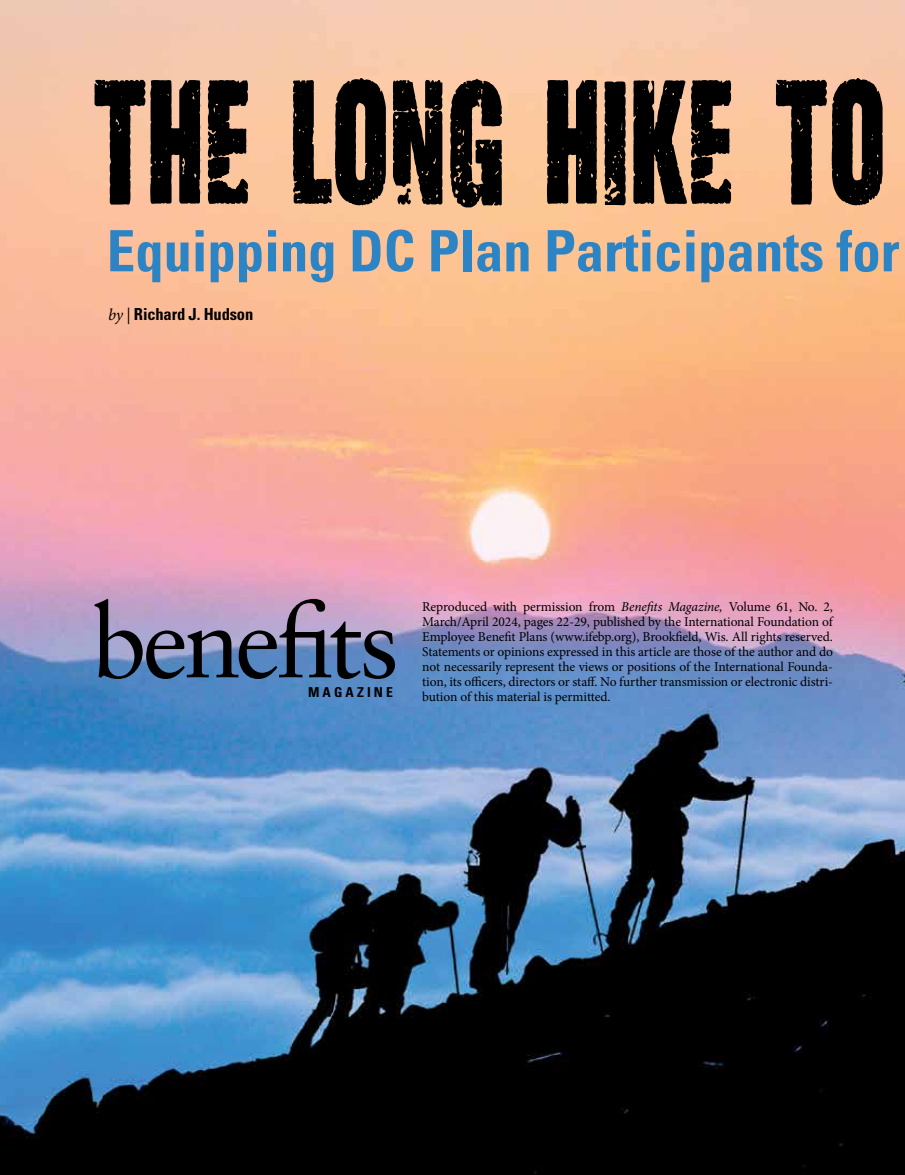
<style>
.page{position:relative;width:905px;height:1175px;background:#fff}
.page>*{position:absolute;margin:0;border:0;box-sizing:border-box;transform-origin:0 0}
.t1{font:147px "Ciudad Podrida";letter-spacing:.01em;color:#000}
.t2{font:700 condensed 57px "Univers LT Pro";letter-spacing:-.005em;color:#2c84c5}
.t3{font:700 condensed 16.5px "Univers LT Pro";letter-spacing:-.01em;color:#000}
.t4{font:700 condensed 13.65px "Univers LT Std";letter-spacing:.23em;color:#000}
.t5{font:13.5px/15px "Minion Pro";letter-spacing:-.005em;color:#000;text-align:justify}
.s1{font-family:"Minion Pro";font-weight:400;font-style:italic;font-stretch:normal}
.s2{font-style:italic}
</style>
<div class="page">
<img style="left:0;top:0;width:904px;height:1174px">
<svg style="left:95px;top:599px;width:300px;height:80px;background:#717193"></svg>
<h1 class="t1" style="left:94px;top:76px;width:795px">THE LONG HIKE TO</h1>
<h2 class="t2" style="left:107px;top:216px;width:794px">Equipping DC Plan Participants for</h2>
<p class="t3" style="left:108px;top:304px;width:147px"><span class="s1">by |</span> Richard J. Hudson</p>
<p class="t5" style="left:422px;top:599px;width:412px">Reproduced with permission from <span class="s2">Benefits Magazine,</span> Volume 61, No. 2, March/April 2024, pages 22-29, published by the International Foundation of Employee Benefit Plans (www.ifebp.org), Brookfield, Wis. All rights reserved.<br>Statements or opinions expressed in this article are those of the author and do not necessarily represent the views or positions of the International Founda&shy;tion, its officers, directors or staff. No further transmission or electronic distri-</p>
<p class="t4" style="left:308px;top:684px;width:86px">MAGAZINE</p>
<p class="t5" style="left:422px;top:689px;width:190px">bution of this material is permitted.</p>
</div>
